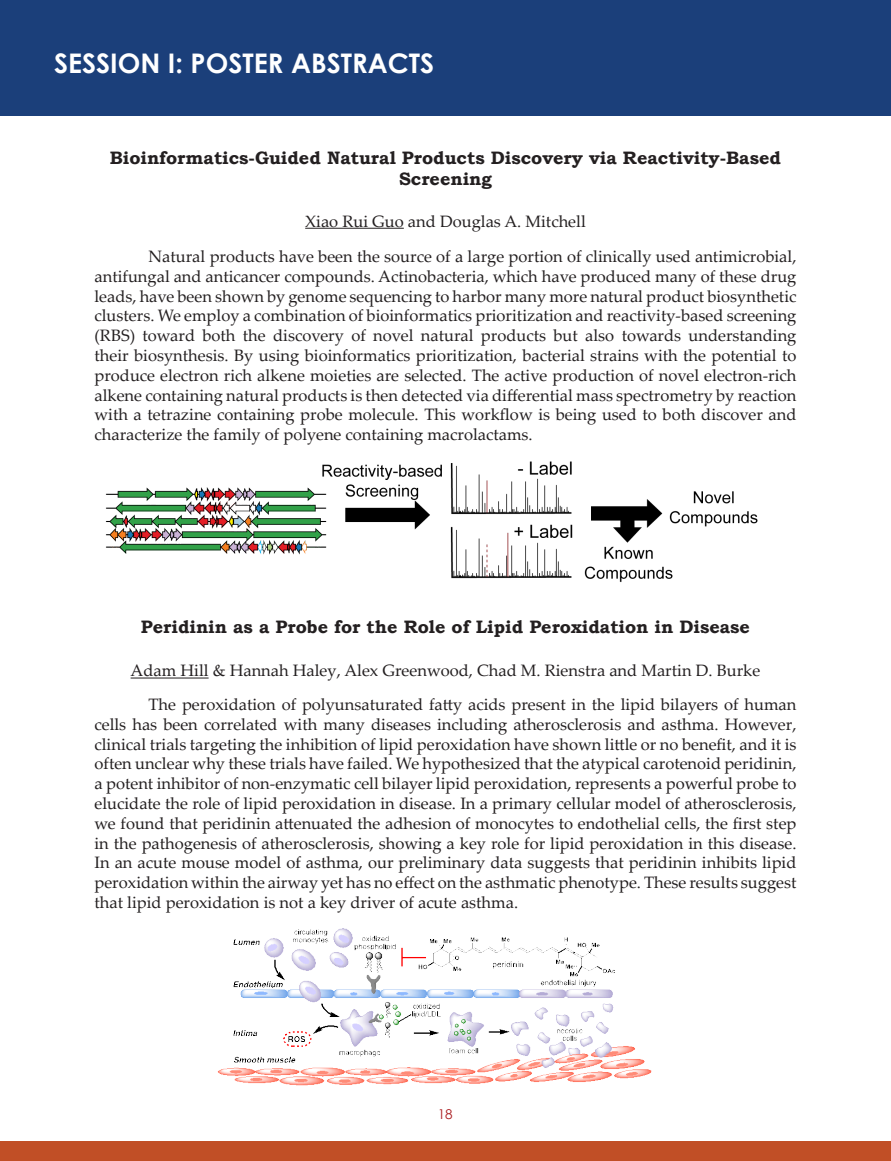
<style>
.page{position:relative;width:891px;height:1161px;background:#fff}
.page>*{position:absolute;margin:0;border:0;box-sizing:border-box;transform-origin:0 0}
.t1{font:700 27px "Century Gothic";color:#fff}
.Time{font:700 18px/21.6px "Bookman Old Style";color:#231f20;text-align:center}
.Time-2{font:16.5px/19.8px "Palatino Linotype";color:#231f20;text-align:justify}
.t2{font:13.5px "Century Gothic";color:#aa1c20}
</style>
<div class="page">
<div style="left:0;top:0;width:891px;height:116px;background:#1b3f7a"></div>
<hr style="left:305px;top:228px;width:99px;height:1px;background:#231f20">
<hr style="left:131px;top:678px;width:78px;height:1px;background:#231f20">
<div style="left:0;top:1141px;width:891px;height:20px;background:#c14f26"></div>
<img style="left:217px;top:928px;width:435px;height:158px">
<img style="left:105px;top:461px;width:653px;height:121px">
<p class="t1" style="left:54px;top:43px;width:382px">SESSION I: POSTER ABSTRACTS</p>
<p class="Time" style="left:110px;top:146px;width:673px">Bioinformatics-Guided Natural Products Discovery via Reactivity-Based<br>Screening</p>
<p class="Time-2" style="left:305px;top:210px;width:282px">Xiao Rui Guo and Douglas A. Mitchell</p>
<p class="Time-2" style="left:94px;top:246px;width:704px;text-indent:54px">Natural products have been the source of a large portion of clinically used antimicrobial, antifungal and anticancer compounds. Actinobacteria, which have produced many of these drug leads, have been shown by genome sequencing to harbor many more natural product biosynthetic clusters. We employ a combination of bioinformatics prioritization and reactivity-based screening (RBS) toward both the discovery of novel natural products but also towards understanding their biosynthesis. By using bioinformatics prioritization, bacterial strains with the potential to produce electron rich alkene moieties are selected. The active production of novel electron-rich alkene containing natural products is then detected via differential mass spectrometry by reaction with a tetrazine containing probe molecule. This workflow is being used to both discover and characterize the family of polyene containing macrolactams.</p>
<p class="Time" style="left:141px;top:616px;width:611px">Peridinin as a Probe for the Role of Lipid Peroxidation in Disease</p>
<p class="Time-2" style="left:131px;top:660px;width:631px">Adam Hill &amp; Hannah Haley, Alex Greenwood, Chad M. Rienstra and Martin D. Burke</p>
<p class="Time-2" style="left:94px;top:694px;width:704px;text-indent:54px">The peroxidation of polyunsaturated fatty acids present in the lipid bilayers of human cells has been correlated with many diseases including atherosclerosis and asthma. However, clinical trials targeting the inhibition of lipid peroxidation have shown little or no benefit, and it is often unclear why these trials have failed. We hypothesized that the atypical carotenoid peridinin, a potent inhibitor of non-enzymatic cell bilayer lipid peroxidation, represents a powerful probe to elucidate the role of lipid peroxidation in disease. In a primary cellular model of atherosclerosis, we found that peridinin attenuated the adhesion of monocytes to endothelial cells, the first step in the pathogenesis of atherosclerosis, showing a key role for lipid peroxidation in this disease.<br>In an acute mouse model of asthma, our preliminary data suggests that peridinin inhibits lipid peroxidation within the airway yet has no effect on the asthmatic phenotype. These results suggest that lipid peroxidation is not a key driver of acute asthma.</p>
<p class="t2" style="left:438px;top:1105px;width:16px">18</p>
</div>
